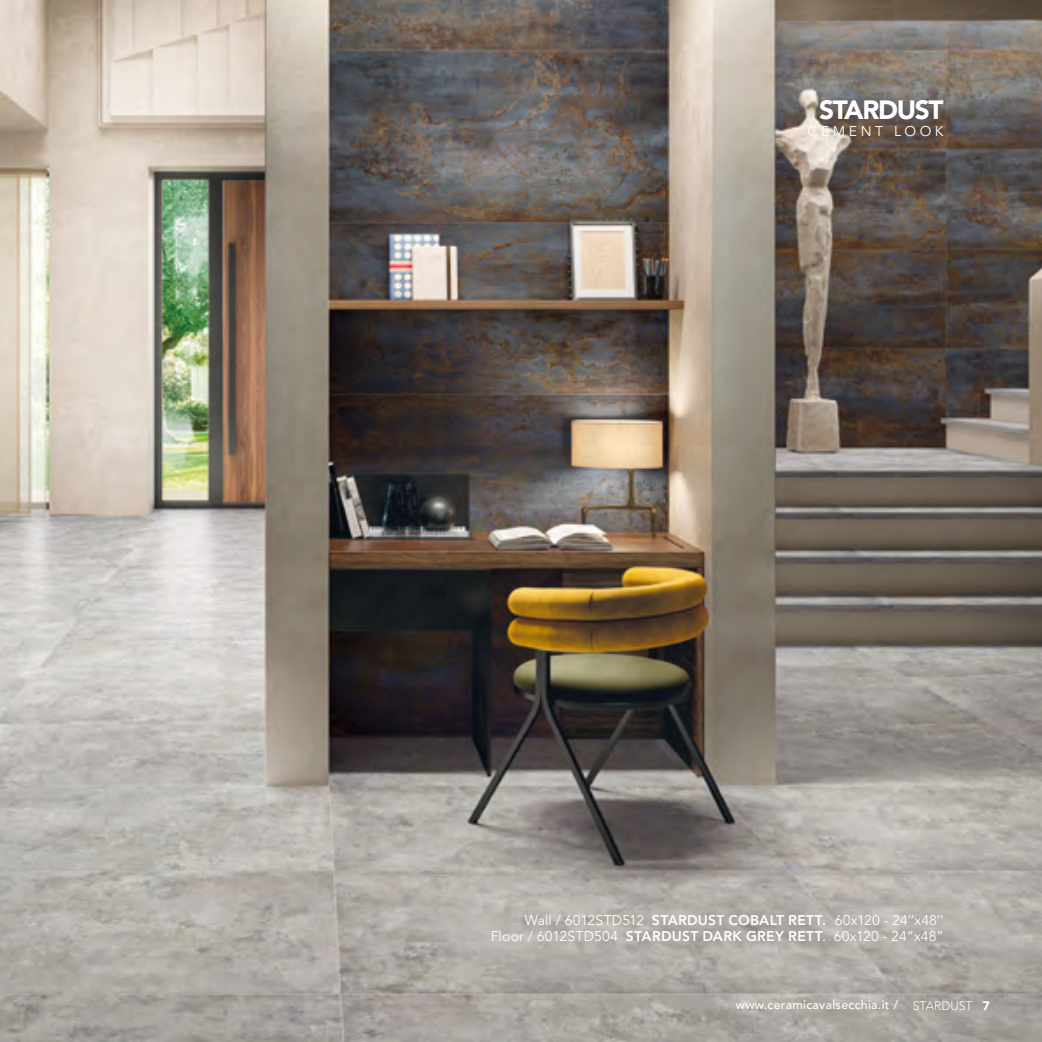
<style>
.page{position:relative;width:1042px;height:1042px;background:#fff}
.page>*{position:absolute;margin:0;border:0;box-sizing:border-box;transform-origin:0 0}
.t1{font:900 26.25px "Avenir LT Std";letter-spacing:-.05em;color:#fff}
.t2{font:14px/15.8px "Avenir LT Std";letter-spacing:.01em;color:#fff;text-align:right}
.t3{font:14px "Avenir LT Std";letter-spacing:.25em;color:#fff}
.t4{font:500 12.25px "Avenir LT Std";letter-spacing:.025em;color:#fff}
.s1{font-weight:800}
.s2{font-weight:300}
.s3{font-weight:900}
</style>
<div class="page">
<img style="left:0;top:0;width:1042px;height:1042px">
<h1 class="t1" style="left:819px;top:94px;width:126px">STARDUST</h1>
<p class="t3" style="left:808px;top:123px;width:137px">CEMENT LOOK</p>
<p class="t2" style="left:491px;top:913px;width:454px">Wall / 6012STD512 <span class="s1">STARDUST COBALT RETT.</span> 60x120 - 24’’x48’’<br>Floor / 6012STD504 <span class="s1">STARDUST DARK GREY RETT</span>. 60x120 - 24”x48”</p>
<p class="t4" style="left:736px;top:997px;width:256px">www.ceramicavalsecchia.it / <span class="s2">STARDUST</span> <span class="s3">7</span></p>
</div>
